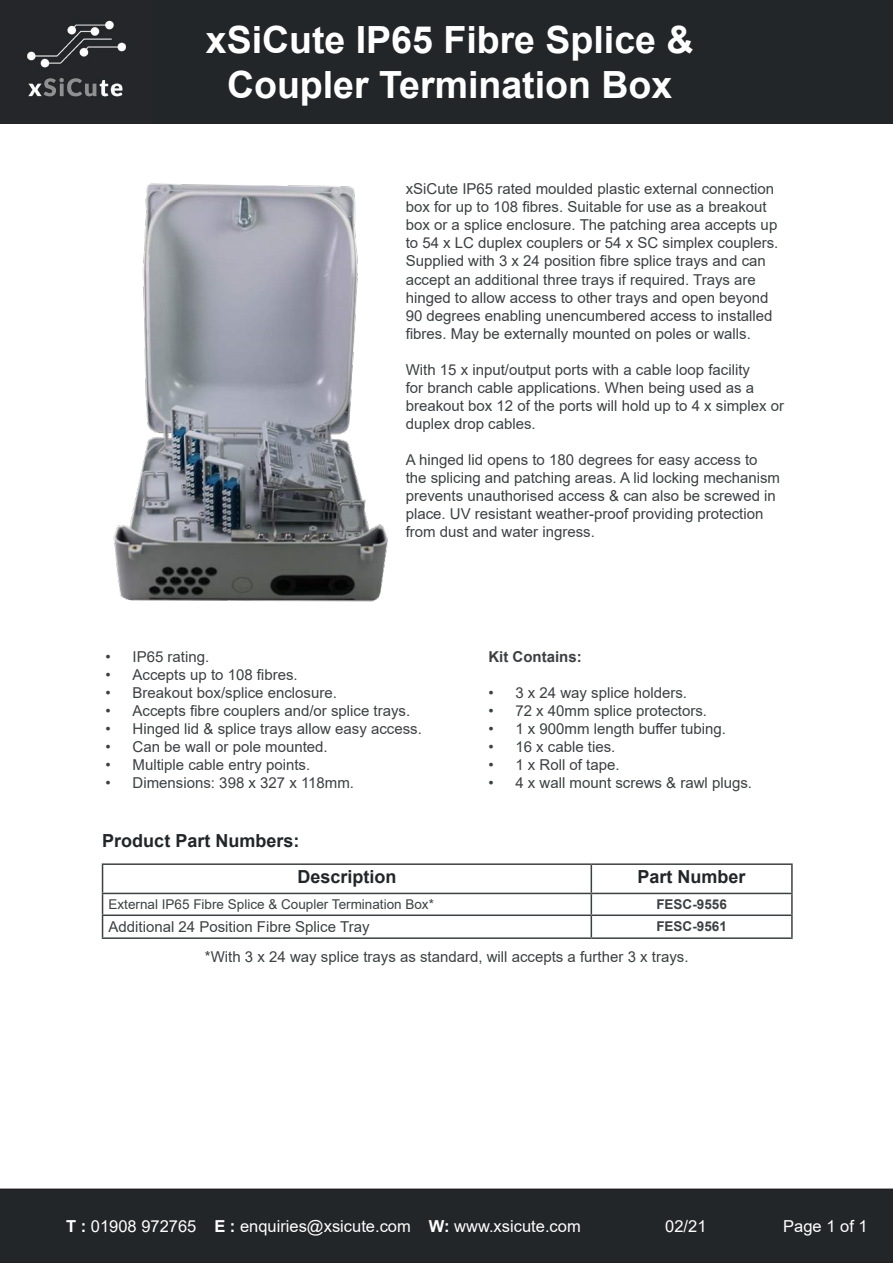
<style>
.page{position:relative;width:893px;height:1263px;background:#fff}
.page>*{position:absolute;margin:0;border:0;box-sizing:border-box;transform-origin:0 0}
.t1{font:700 37.5px/45px "Arial";color:#fff;text-align:center}
.t2{font:700 18px "Arial";color:#232629}
.t3{font:16.5px "Arial";color:#fff}
.t4{font:15px/18px "Arial";color:#3d4042}
.t5{font:700 15px "Arial";color:#3d4042}
.t6{font:13.5px "Arial";color:#3d4042}
.t7{font:700 13.5px "Arial";color:#3d4042}
.s1{font-weight:700}
</style>
<div class="page">
<div style="left:0;top:1188px;width:893px;height:75px;background:#232629"></div>
<div style="left:0;top:0;width:893px;height:123px;background:#232629"></div>
<img style="left:27px;top:20px;width:99px;height:77px">
<img style="left:113px;top:183px;width:275px;height:419px">
<hr style="left:102px;top:863px;width:489px;height:2px;background:#3d4042">
<hr style="left:591px;top:863px;width:202px;height:2px;background:#3d4042">
<hr style="left:791px;top:865px;width:2px;height:28px;background:#3d4042">
<hr style="left:102px;top:893px;width:489px;height:1px;background:#3d4042">
<hr style="left:591px;top:893px;width:202px;height:1px;background:#3d4042">
<hr style="left:791px;top:894px;width:2px;height:20px;background:#3d4042">
<hr style="left:102px;top:914px;width:489px;height:2px;background:#3d4042">
<svg style="left:102px;top:865px;width:1px;height:72px"></svg>
<hr style="left:591px;top:914px;width:202px;height:2px;background:#3d4042">
<svg style="left:591px;top:865px;width:1px;height:72px"></svg>
<hr style="left:791px;top:916px;width:2px;height:21px;background:#3d4042">
<hr style="left:102px;top:937px;width:489px;height:2px;background:#3d4042">
<hr style="left:591px;top:937px;width:202px;height:2px;background:#3d4042">
<h1 class="t1" style="left:206px;top:18px;width:489px">xSiCute IP65 Fibre Splice &amp;<br>Coupler Termination Box</h1>
<p class="t4" style="left:406px;top:180px;width:374px">xSiCute IP65 rated moulded plastic external connection box for up to 108 fibres. Suitable for use as a breakout box or a splice enclosure. The patching area accepts up to 54 x LC duplex couplers or 54 x SC simplex couplers.<br>Supplied with 3 x 24 position fibre splice trays and can accept an additional three trays if required. Trays are hinged to allow access to other trays and open beyond 90 degrees enabling unencumbered access to installed fibres. May be externally mounted on poles or walls.</p>
<p class="t4" style="left:406px;top:360px;width:380px">With 15 x input/output ports with a cable loop facility<br>for branch cable applications. When being used as a breakout box 12 of the ports will hold up to 4 x simplex or duplex drop cables.</p>
<p class="t4" style="left:406px;top:450px;width:376px">A hinged lid opens to 180 degrees for easy access to the splicing and patching areas. A lid locking mechanism prevents unauthorised access &amp; can also be screwed in place. UV resistant weather-proof providing protection from dust and water ingress.</p>
<p class="t4" style="left:106px;top:648px;width:105px">• IP65 rating.</p>
<p class="t4" style="left:106px;top:666px;width:194px">• Accepts up to 108 fibres.</p>
<p class="t4" style="left:106px;top:684px;width:233px">• Breakout box/splice enclosure.</p>
<p class="t4" style="left:106px;top:702px;width:306px">• Accepts fibre couplers and/or splice trays.</p>
<p class="t4" style="left:106px;top:720px;width:318px">• Hinged lid &amp; splice trays allow easy access.</p>
<p class="t4" style="left:106px;top:738px;width:224px">• Can be wall or pole mounted.</p>
<p class="t4" style="left:106px;top:756px;width:206px">• Multiple cable entry points.</p>
<p class="t4" style="left:106px;top:774px;width:250px">• Dimensions: 398 x 327 x 118mm.</p>
<p class="t2" style="left:102px;top:828px;width:199px">Product Part Numbers:</p>
<p class="t5" style="left:488px;top:646px;width:95px">Kit Contains:</p>
<p class="t4" style="left:488px;top:684px;width:200px">• 3 x 24 way splice holders.</p>
<p class="t4" style="left:488px;top:702px;width:220px">• 72 x 40mm splice protectors.</p>
<p class="t4" style="left:488px;top:720px;width:239px">• 1 x 900mm length buffer tubing.</p>
<p class="t4" style="left:488px;top:738px;width:129px">• 16 x cable ties.</p>
<p class="t4" style="left:488px;top:756px;width:133px">• 1 x Roll of tape.</p>
<p class="t4" style="left:488px;top:774px;width:265px">• 4 x wall mount screws &amp; rawl plugs.</p>
<p class="t2" style="left:297px;top:864px;width:101px">Description</p>
<p class="t2" style="left:638px;top:864px;width:110px">Part Number</p>
<p class="t6" style="left:109px;top:895px;width:327px">External IP65 Fibre Splice &amp; Coupler Termination Box*</p>
<p class="t7" style="left:656px;top:895px;width:72px">FESC-9556</p>
<p class="t4" style="left:109px;top:918px;width:262px">Additional 24 Position Fibre Splice Tray</p>
<p class="t7" style="left:656px;top:917px;width:72px">FESC-9561</p>
<p class="t4" style="left:205px;top:948px;width:485px">*With 3 x 24 way splice trays as standard, will accepts a further 3 x trays.</p>
<p class="t3" style="left:66px;top:1214px;width:516px"><span class="s1">T :</span> 01908 972765 <span class="s1">E :</span> enquiries@xsicute.com <span class="s1">W:</span> www.xsicute.com</p>
<p class="t3" style="left:665px;top:1214px;width:43px">02/21</p>
<p class="t3" style="left:783px;top:1214px;width:86px">Page 1 of 1</p>
</div>
